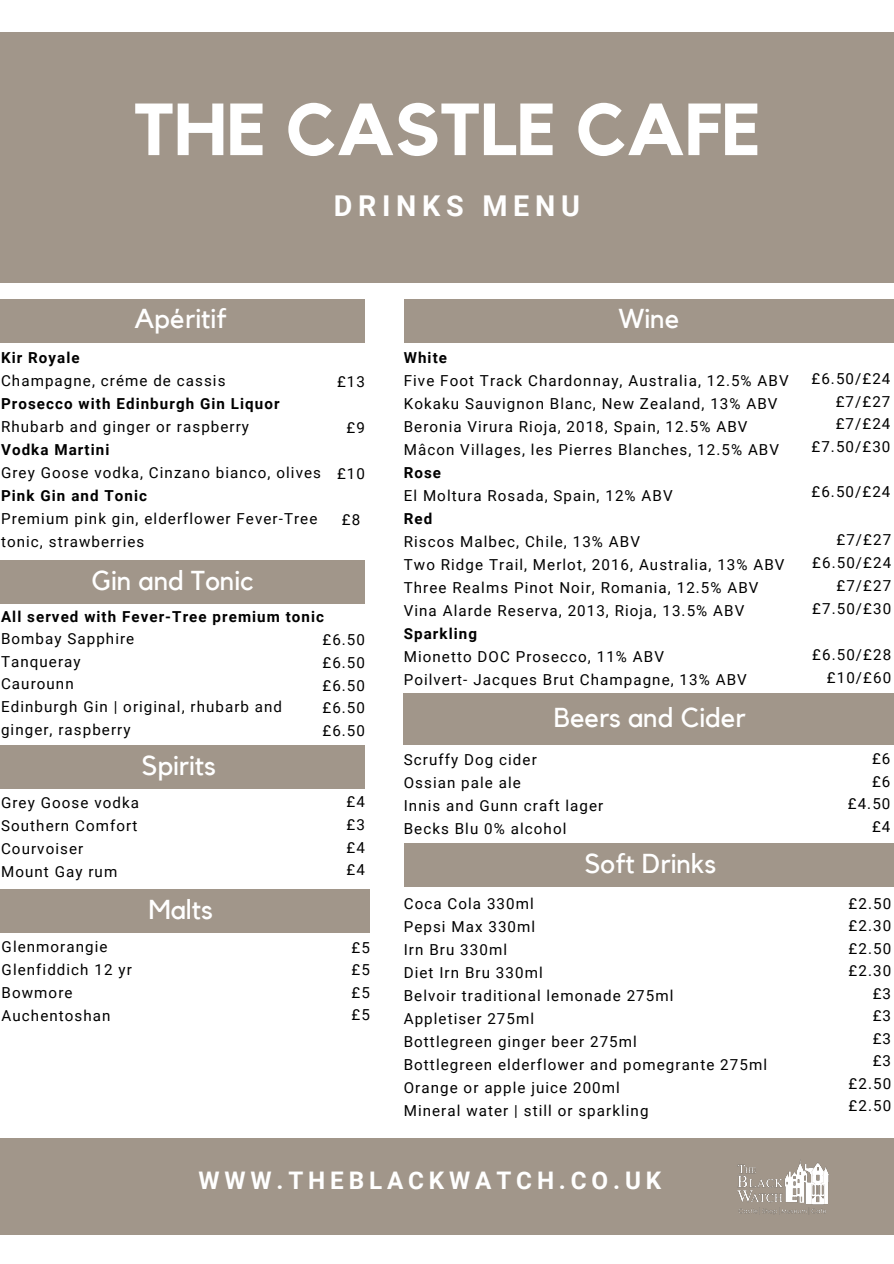
<style>
.page{position:relative;width:894px;height:1264px;background:#fff}
.page>*{position:absolute;margin:0;border:0;box-sizing:border-box;transform-origin:0 0}
.t1{font:700 72.75px "Kollektif";color:#fff}
.t2{font:700 28.65px "Roboto";letter-spacing:.2em;color:#fff}
.t3{font:27.3px "Kollektif";color:#fff}
.t4{font:700 24.3px "Roboto";letter-spacing:.2em;color:#fff}
.t5{font:15.15px/23px "Roboto";letter-spacing:.07em;color:#000}
.t6{font:700 15.15px "Roboto";letter-spacing:.07em;color:#000}
</style>
<div class="page">
<div style="left:0;top:32px;width:893px;height:250px;background:#a1968a"></div>
<div style="left:0;top:1138px;width:893px;height:97px;background:#a1968a"></div>
<div style="left:0;top:298px;width:364px;height:44px;background:#a1968a"></div>
<div style="left:0;top:560px;width:365px;height:44px;background:#a1968a"></div>
<div style="left:0;top:744px;width:364px;height:44px;background:#a1968a"></div>
<div style="left:403px;top:298px;width:490px;height:44px;background:#a1968a"></div>
<div style="left:403px;top:693px;width:490px;height:52px;background:#a1968a"></div>
<div style="left:403px;top:843px;width:490px;height:43px;background:#a1968a"></div>
<img style="left:737px;top:1161px;width:91px;height:53px">
<div style="left:0;top:889px;width:369px;height:44px;background:#a1968a"></div>
<p class="t1" style="left:133px;top:96px;width:628px">THE CASTLE CAFE</p>
<p class="t2" style="left:333px;top:190px;width:248px">DRINKS MENU</p>
<p class="t3" style="left:134px;top:306px;width:93px">Apéritif</p>
<p class="t6" style="left:1px;top:349px;width:80px">Kir Royale</p>
<p class="t5" style="left:1px;top:369px;width:226px">Champagne, créme de cassis</p>
<p class="t6" style="left:1px;top:395px;width:280px">Prosecco with Edinburgh Gin Liquor</p>
<p class="t5" style="left:1px;top:415px;width:249px">Rhubarb and ginger or raspberry</p>
<p class="t6" style="left:1px;top:441px;width:110px">Vodka Martini</p>
<p class="t5" style="left:1px;top:461px;width:321px">Grey Goose vodka, Cinzano bianco, olives</p>
<p class="t6" style="left:1px;top:487px;width:147px">Pink Gin and Tonic</p>
<p class="t5" style="left:1px;top:507px;width:318px">Premium pink gin, elderflower Fever-Tree tonic, strawberries</p>
<p class="t3" style="left:92px;top:568px;width:164px">Gin and Tonic</p>
<p class="t5" style="left:337px;top:370px;width:29px">£13</p>
<p class="t5" style="left:346px;top:416px;width:20px">£9</p>
<p class="t5" style="left:337px;top:462px;width:29px">£10</p>
<p class="t5" style="left:342px;top:508px;width:20px">£8</p>
<p class="t6" style="left:1px;top:608px;width:324px">All served with Fever-Tree premium tonic</p>
<p class="t5" style="left:1px;top:627px;width:135px">Bombay Sapphire</p>
<p class="t5" style="left:1px;top:650px;width:81px">Tanqueray</p>
<p class="t5" style="left:1px;top:672px;width:74px">Caurounn</p>
<p class="t5" style="left:1px;top:695px;width:282px;line-height:22.5px">Edinburgh Gin | original, rhubarb and ginger, raspberry</p>
<p class="t5" style="left:322px;top:628px;width:44px">£6.50</p>
<p class="t5" style="left:322px;top:651px;width:44px">£6.50</p>
<p class="t5" style="left:322px;top:674px;width:44px">£6.50</p>
<p class="t5" style="left:322px;top:696px;width:44px">£6.50</p>
<p class="t5" style="left:322px;top:719px;width:44px">£6.50</p>
<p class="t3" style="left:618px;top:306px;width:62px">Wine</p>
<p class="t6" style="left:403px;top:349px;width:45px">White</p>
<p class="t5" style="left:403px;top:369px;width:386px">Five Foot Track Chardonnay, Australia, 12.5% ABV</p>
<p class="t5" style="left:403px;top:392px;width:375px">Kokaku Sauvignon Blanc, New Zealand, 13% ABV</p>
<p class="t5" style="left:403px;top:415px;width:345px">Beronia Virura Rioja, 2018, Spain, 12.5% ABV</p>
<p class="t5" style="left:403px;top:438px;width:377px">Mâcon Villages, les Pierres Blanches, 12.5% ABV</p>
<p class="t6" style="left:403px;top:464px;width:39px">Rose</p>
<p class="t5" style="left:403px;top:484px;width:270px">El Moltura Rosada, Spain, 12% ABV</p>
<p class="t6" style="left:403px;top:510px;width:30px">Red</p>
<p class="t5" style="left:403px;top:530px;width:238px">Riscos Malbec, Chile, 13% ABV</p>
<p class="t5" style="left:403px;top:553px;width:382px">Two Ridge Trail, Merlot, 2016, Australia, 13% ABV</p>
<p class="t5" style="left:403px;top:576px;width:356px">Three Realms Pinot Noir, Romania, 12.5% ABV</p>
<p class="t5" style="left:403px;top:599px;width:342px">Vina Alarde Reserva, 2013, Rioja, 13.5% ABV</p>
<p class="t6" style="left:403px;top:625px;width:75px">Sparkling</p>
<p class="t5" style="left:403px;top:645px;width:262px">Mionetto DOC Prosecco, 11% ABV</p>
<p class="t5" style="left:403px;top:668px;width:344px">Poilvert- Jacques Brut Champagne, 13% ABV</p>
<p class="t3" style="left:553px;top:704px;width:193px">Beers and Cider</p>
<p class="t3" style="left:142px;top:752px;width:75px">Spirits</p>
<p class="t5" style="left:403px;top:748px;width:134px">Scruffy Dog cider</p>
<p class="t5" style="left:403px;top:771px;width:119px">Ossian pale ale</p>
<p class="t5" style="left:403px;top:794px;width:201px">Innis and Gunn craft lager</p>
<p class="t5" style="left:403px;top:817px;width:164px">Becks Blu 0% alcohol</p>
<p class="t5" style="left:346px;top:790px;width:20px">£4</p>
<p class="t5" style="left:346px;top:813px;width:20px">£3</p>
<p class="t5" style="left:346px;top:835px;width:20px">£4</p>
<p class="t5" style="left:346px;top:858px;width:20px">£4</p>
<p class="t5" style="left:1px;top:791px;width:139px">Grey Goose vodka</p>
<p class="t5" style="left:1px;top:814px;width:138px">Southern Comfort</p>
<p class="t5" style="left:1px;top:837px;width:84px">Courvoiser</p>
<p class="t5" style="left:1px;top:860px;width:118px">Mount Gay rum</p>
<p class="t3" style="left:584px;top:850px;width:133px">Soft Drinks</p>
<p class="t5" style="left:2px;top:935px;width:107px">Glenmorangie</p>
<p class="t5" style="left:2px;top:958px;width:132px">Glenfiddich 12 yr</p>
<p class="t5" style="left:2px;top:981px;width:72px">Bowmore</p>
<p class="t5" style="left:2px;top:1004px;width:110px">Auchentoshan</p>
<p class="t3" style="left:148px;top:897px;width:66px">Malts</p>
<p class="t5" style="left:351px;top:936px;width:20px">£5</p>
<p class="t5" style="left:351px;top:958px;width:20px">£5</p>
<p class="t5" style="left:351px;top:981px;width:20px">£5</p>
<p class="t5" style="left:351px;top:1003px;width:20px">£5</p>
<p class="t5" style="left:403px;top:892px;width:131px">Coca Cola 330ml</p>
<p class="t5" style="left:403px;top:915px;width:133px">Pepsi Max 330ml</p>
<p class="t5" style="left:403px;top:938px;width:105px">Irn Bru 330ml</p>
<p class="t5" style="left:403px;top:961px;width:140px">Diet Irn Bru 330ml</p>
<p class="t5" style="left:403px;top:984px;width:271px">Belvoir traditional lemonade 275ml</p>
<p class="t5" style="left:403px;top:1007px;width:132px">Appletiser 275ml</p>
<p class="t5" style="left:403px;top:1030px;width:234px">Bottlegreen ginger beer 275ml</p>
<p class="t5" style="left:403px;top:1053px;width:364px">Bottlegreen elderflower and pomegrante 275ml</p>
<p class="t5" style="left:403px;top:1076px;width:217px">Orange or apple juice 200ml</p>
<p class="t5" style="left:403px;top:1099px;width:246px">Mineral water | still or sparkling</p>
<p class="t4" style="left:198px;top:1166px;width:464px">WWW.THEBLACKWATCH.CO.UK</p>
<p class="t5" style="left:811px;top:367px;width:80px">£6.50/£24</p>
<p class="t5" style="left:835px;top:390px;width:56px">£7/£27</p>
<p class="t5" style="left:835px;top:412px;width:56px">£7/£24</p>
<p class="t5" style="left:811px;top:435px;width:80px">£7.50/£30</p>
<p class="t5" style="left:811px;top:480px;width:80px">£6.50/£24</p>
<p class="t5" style="left:836px;top:528px;width:56px">£7/£27</p>
<p class="t5" style="left:812px;top:551px;width:80px">£6.50/£24</p>
<p class="t5" style="left:836px;top:574px;width:56px">£7/£27</p>
<p class="t5" style="left:812px;top:597px;width:80px">£7.50/£30</p>
<p class="t5" style="left:812px;top:643px;width:80px">£6.50/£28</p>
<p class="t5" style="left:826px;top:666px;width:66px">£10/£60</p>
<p class="t5" style="left:871px;top:747px;width:20px">£6</p>
<p class="t5" style="left:871px;top:770px;width:20px">£6</p>
<p class="t5" style="left:847px;top:792px;width:44px">£4.50</p>
<p class="t5" style="left:871px;top:815px;width:20px">£4</p>
<p class="t5" style="left:848px;top:892px;width:44px">£2.50</p>
<p class="t5" style="left:848px;top:914px;width:44px">£2.30</p>
<p class="t5" style="left:848px;top:937px;width:44px">£2.50</p>
<p class="t5" style="left:848px;top:959px;width:44px">£2.30</p>
<p class="t5" style="left:872px;top:982px;width:20px">£3</p>
<p class="t5" style="left:872px;top:1004px;width:20px">£3</p>
<p class="t5" style="left:872px;top:1027px;width:20px">£3</p>
<p class="t5" style="left:872px;top:1049px;width:20px">£3</p>
<p class="t5" style="left:848px;top:1072px;width:44px">£2.50</p>
<p class="t5" style="left:848px;top:1094px;width:44px">£2.50</p>
</div>
